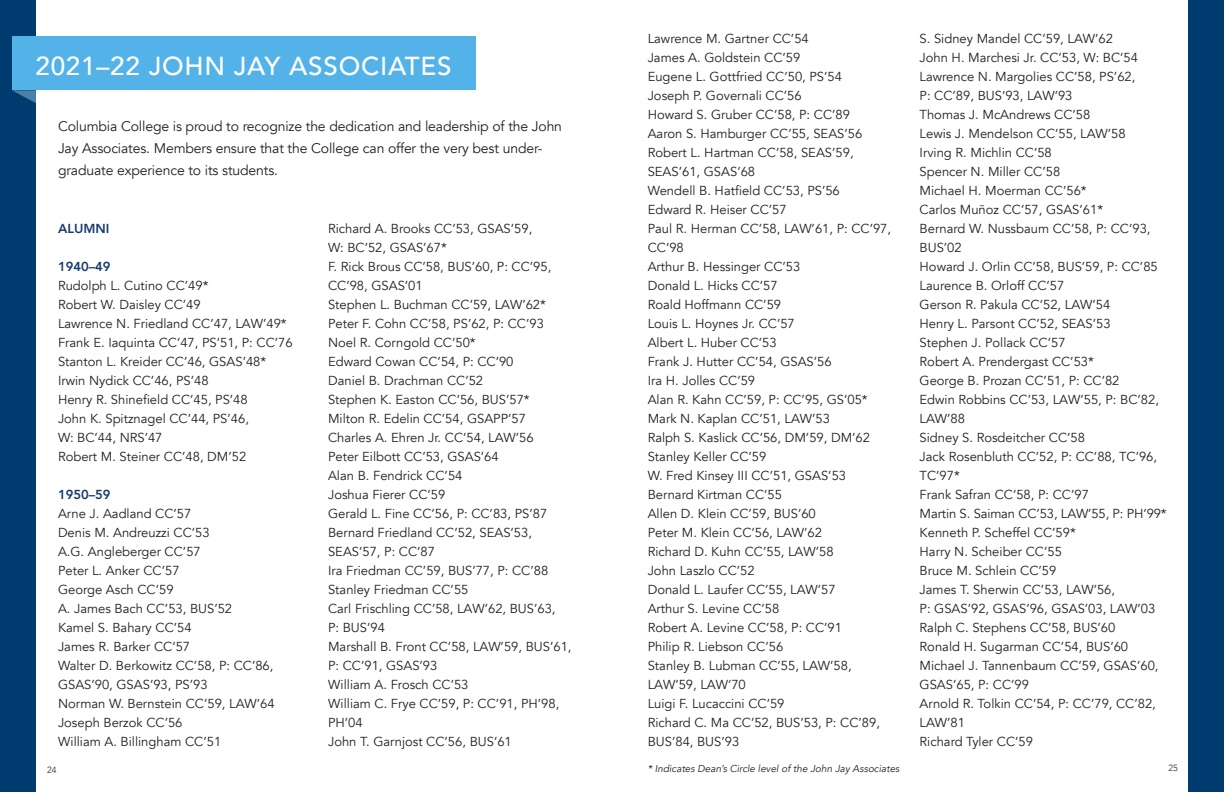
<style>
.page{position:relative;width:1224px;height:792px;background:#fff}
.page>*{position:absolute;margin:0;border:0;box-sizing:border-box;transform-origin:0 0}
.t1{font:500 26px "Avenir";letter-spacing:.03em;color:#fff}
.t2{font:14px/22px "Avenir";letter-spacing:-.01em;color:#231f20}
.t3{font:13px/19px "Avenir";color:#231f20}
.t4{font:800 13px "Avenir";color:#183b6e}
.t5{font:italic 10px "Avenir";color:#231f20}
.t6{font:300 9px "Avenir";color:#231f20}
</style>
<div class="page">
<div style="left:1188px;top:0;width:36px;height:792px;background:#003b70"></div>
<div style="left:0;top:0;width:36px;height:792px;background:#003b70"></div>
<div style="left:12px;top:36px;width:463px;height:54px;background:#53b3e8"></div>
<svg style="left:12px;top:90px;width:24px;height:13px"></svg>
<p class="t1" style="left:35px;top:43px;width:418px">2021–22 JOHN JAY ASSOCIATES</p>
<p class="t2" style="left:58px;top:116px;width:506px">Columbia College is proud to recognize the dedication and leadership of the John<br>Jay Associates. Members ensure that the College can offer the very best under&shy;graduate experience to its students.</p>
<p class="t4" style="left:58px;top:219px;width:53px">ALUMNI</p>
<p class="t4" style="left:58px;top:257px;width:54px">1940–49</p>
<p class="t3" style="left:58px;top:277px;width:152px">Rudolph L. Cutino CC’49*</p>
<p class="t3" style="left:58px;top:296px;width:144px">Robert W. Daisley CC’49</p>
<p class="t3" style="left:58px;top:315px;width:230px">Lawrence N. Friedland CC’47, LAW’49*</p>
<p class="t3" style="left:58px;top:334px;width:236px">Frank E. Iaquinta CC’47, PS’51, P: CC’76</p>
<p class="t3" style="left:58px;top:353px;width:210px">Stanton L. Kreider CC’46, GSAS’48*</p>
<p class="t3" style="left:58px;top:372px;width:152px">Irwin Nydick CC’46, PS’48</p>
<p class="t3" style="left:58px;top:391px;width:191px">Henry R. Shinefield CC’45, PS’48</p>
<p class="t3" style="left:58px;top:410px;width:192px">John K. Spitznagel CC’44, PS’46,<br>W: BC’44, NRS’47</p>
<p class="t3" style="left:58px;top:448px;width:190px">Robert M. Steiner CC’48, DM’52</p>
<p class="t4" style="left:58px;top:485px;width:54px">1950–59</p>
<p class="t3" style="left:58px;top:505px;width:135px">Arne J. Aadland CC’57</p>
<p class="t3" style="left:58px;top:524px;width:153px">Denis M. Andreuzzi CC’53</p>
<p class="t3" style="left:58px;top:543px;width:144px">A.G. Angleberger CC’57</p>
<p class="t3" style="left:58px;top:562px;width:123px">Peter L. Anker CC’57</p>
<p class="t3" style="left:58px;top:581px;width:117px">George Asch CC’59</p>
<p class="t3" style="left:58px;top:600px;width:176px">A. James Bach CC’53, BUS’52</p>
<p class="t3" style="left:58px;top:619px;width:135px">Kamel S. Bahary CC’54</p>
<p class="t3" style="left:58px;top:638px;width:134px">James R. Barker CC’57</p>
<p class="t3" style="left:58px;top:657px;width:217px">Walter D. Berkowitz CC’58, P: CC’86,<br>GSAS’90, GSAS’93, PS’93</p>
<p class="t3" style="left:58px;top:695px;width:218px">Norman W. Bernstein CC’59, LAW’64</p>
<p class="t3" style="left:58px;top:714px;width:126px">Joseph Berzok CC’56</p>
<p class="t3" style="left:58px;top:733px;width:165px">William A. Billingham CC’51</p>
<p class="t3" style="left:328px;top:220px;width:206px">Richard A. Brooks CC’53, GSAS’59,<br>W: BC’52, GSAS’67*</p>
<p class="t3" style="left:328px;top:258px;width:225px">F. Rick Brous CC’58, BUS’60, P: CC’95,<br>CC’98, GSAS’01</p>
<p class="t3" style="left:328px;top:296px;width:219px">Stephen L. Buchman CC’59, LAW’62*</p>
<p class="t3" style="left:328px;top:315px;width:217px">Peter F. Cohn CC’58, PS’62, P: CC’93</p>
<p class="t3" style="left:328px;top:334px;width:149px">Noel R. Corngold CC’50*</p>
<p class="t3" style="left:328px;top:353px;width:187px">Edward Cowan CC’54, P: CC’90</p>
<p class="t3" style="left:328px;top:372px;width:157px">Daniel B. Drachman CC’52</p>
<p class="t3" style="left:328px;top:391px;width:203px">Stephen K. Easton CC’56, BUS’57*</p>
<p class="t3" style="left:328px;top:410px;width:199px">Milton R. Edelin CC’54, GSAPP’57</p>
<p class="t3" style="left:328px;top:429px;width:207px">Charles A. Ehren Jr. CC’54, LAW’56</p>
<p class="t3" style="left:328px;top:448px;width:172px">Peter Eilbott CC’53, GSAS’64</p>
<p class="t3" style="left:328px;top:467px;width:136px">Alan B. Fendrick CC’54</p>
<p class="t3" style="left:328px;top:486px;width:119px">Joshua Fierer CC’59</p>
<p class="t3" style="left:328px;top:505px;width:221px">Gerald L. Fine CC’56, P: CC’83, PS’87</p>
<p class="t3" style="left:328px;top:524px;width:205px">Bernard Friedland CC’52, SEAS’53,<br>SEAS’57, P: CC’87</p>
<p class="t3" style="left:328px;top:562px;width:222px">Ira Friedman CC’59, BUS’77, P: CC’88</p>
<p class="t3" style="left:328px;top:581px;width:142px">Stanley Friedman CC’55</p>
<p class="t3" style="left:328px;top:600px;width:229px">Carl Frischling CC’58, LAW’62, BUS’63,<br>P: BUS’94</p>
<p class="t3" style="left:328px;top:638px;width:245px">Marshall B. Front CC’58, LAW’59, BUS’61,<br>P: CC’91, GSAS’93</p>
<p class="t3" style="left:328px;top:676px;width:142px">William A. Frosch CC’53</p>
<p class="t3" style="left:328px;top:695px;width:233px">William C. Frye CC’59, P: CC’91, PH’98,<br>PH’04</p>
<p class="t3" style="left:328px;top:733px;width:185px">John T. Garnjost CC’56, BUS’61</p>
<p class="t3" style="left:648px;top:30px;width:163px">Lawrence M. Gartner CC’54</p>
<p class="t3" style="left:648px;top:49px;width:154px">James A. Goldstein CC’59</p>
<p class="t3" style="left:648px;top:68px;width:196px">Eugene L. Gottfried CC’50, PS’54</p>
<p class="t3" style="left:648px;top:87px;width:156px">Joseph P. Governali CC’56</p>
<p class="t3" style="left:648px;top:106px;width:204px">Howard S. Gruber CC’58, P: CC’89</p>
<p class="t3" style="left:648px;top:125px;width:216px">Aaron S. Hamburger CC’55, SEAS’56</p>
<p class="t3" style="left:648px;top:144px;width:207px">Robert L. Hartman CC’58, SEAS’59,<br>SEAS’61, GSAS’68</p>
<p class="t3" style="left:648px;top:182px;width:194px">Wendell B. Hatfield CC’53, PS’56</p>
<p class="t3" style="left:648px;top:201px;width:140px">Edward R. Heiser CC’57</p>
<p class="t3" style="left:648px;top:220px;width:245px">Paul R. Herman CC’58, LAW’61, P: CC’97,<br>CC’98</p>
<p class="t3" style="left:648px;top:258px;width:154px">Arthur B. Hessinger CC’53</p>
<p class="t3" style="left:648px;top:277px;width:132px">Donald L. Hicks CC’57</p>
<p class="t3" style="left:648px;top:296px;width:135px">Roald Hoffmann CC’59</p>
<p class="t3" style="left:648px;top:315px;width:149px">Louis L. Hoynes Jr. CC’57</p>
<p class="t3" style="left:648px;top:334px;width:131px">Albert L. Huber CC’53</p>
<p class="t3" style="left:648px;top:353px;width:185px">Frank J. Hutter CC’54, GSAS’56</p>
<p class="t3" style="left:648px;top:372px;width:109px">Ira H. Jolles CC’59</p>
<p class="t3" style="left:648px;top:391px;width:221px">Alan R. Kahn CC’59, P: CC’95, GS’05*</p>
<p class="t3" style="left:648px;top:410px;width:184px">Mark N. Kaplan CC’51, LAW’53</p>
<p class="t3" style="left:648px;top:429px;width:224px">Ralph S. Kaslick CC’56, DM’59, DM’62</p>
<p class="t3" style="left:648px;top:448px;width:120px">Stanley Keller CC’59</p>
<p class="t3" style="left:648px;top:467px;width:200px">W. Fred Kinsey III CC’51, GSAS’53</p>
<p class="t3" style="left:648px;top:486px;width:136px">Bernard Kirtman CC’55</p>
<p class="t3" style="left:648px;top:505px;width:170px">Allen D. Klein CC’59, BUS’60</p>
<p class="t3" style="left:648px;top:524px;width:176px">Peter M. Klein CC’56, LAW’62</p>
<p class="t3" style="left:648px;top:543px;width:187px">Richard D. Kuhn CC’55, LAW’58</p>
<p class="t3" style="left:648px;top:562px;width:108px">John Laszlo CC’52</p>
<p class="t3" style="left:648px;top:581px;width:190px">Donald L. Laufer CC’55, LAW’57</p>
<p class="t3" style="left:648px;top:600px;width:133px">Arthur S. Levine CC’58</p>
<p class="t3" style="left:648px;top:619px;width:196px">Robert A. Levine CC’58, P: CC’91</p>
<p class="t3" style="left:648px;top:638px;width:137px">Philip R. Liebson CC’56</p>
<p class="t3" style="left:648px;top:657px;width:205px">Stanley B. Lubman CC’55, LAW’58,<br>LAW’59, LAW’70</p>
<p class="t3" style="left:648px;top:695px;width:138px">Luigi F. Lucaccini CC’59</p>
<p class="t3" style="left:648px;top:714px;width:234px">Richard C. Ma CC’52, BUS’53, P: CC’89,<br>BUS’84, BUS’93</p>
<p class="t3" style="left:920px;top:30px;width:195px">S. Sidney Mandel CC’59, LAW’62</p>
<p class="t3" style="left:920px;top:49px;width:220px">John H. Marchesi Jr. CC’53, W: BC’54</p>
<p class="t3" style="left:920px;top:68px;width:217px">Lawrence N. Margolies CC’58, PS’62,<br>P: CC’89, BUS’93, LAW’93</p>
<p class="t3" style="left:920px;top:106px;width:172px">Thomas J. McAndrews CC’58</p>
<p class="t3" style="left:920px;top:125px;width:208px">Lewis J. Mendelson CC’55, LAW’58</p>
<p class="t3" style="left:920px;top:144px;width:134px">Irving R. Michlin CC’58</p>
<p class="t3" style="left:920px;top:163px;width:142px">Spencer N. Miller CC’58</p>
<p class="t3" style="left:920px;top:182px;width:169px">Michael H. Moerman CC’56*</p>
<p class="t3" style="left:920px;top:201px;width:185px">Carlos Muñoz CC’57, GSAS’61*</p>
<p class="t3" style="left:920px;top:220px;width:232px">Bernard W. Nussbaum CC’58, P: CC’93,<br>BUS’02</p>
<p class="t3" style="left:920px;top:258px;width:240px">Howard J. Orlin CC’58, BUS’59, P: CC’85</p>
<p class="t3" style="left:920px;top:277px;width:146px">Laurence B. Orloff CC’57</p>
<p class="t3" style="left:920px;top:296px;width:192px">Gerson R. Pakula CC’52, LAW’54</p>
<p class="t3" style="left:920px;top:315px;width:192px">Henry L. Parsont CC’52, SEAS’53</p>
<p class="t3" style="left:920px;top:334px;width:147px">Stephen J. Pollack CC’57</p>
<p class="t3" style="left:920px;top:353px;width:176px">Robert A. Prendergast CC’53*</p>
<p class="t3" style="left:920px;top:372px;width:201px">George B. Prozan CC’51, P: CC’82</p>
<p class="t3" style="left:920px;top:391px;width:241px">Edwin Robbins CC’53, LAW’55, P: BC’82,<br>LAW’88</p>
<p class="t3" style="left:920px;top:429px;width:167px">Sidney S. Rosdeitcher CC’58</p>
<p class="t3" style="left:920px;top:448px;width:239px">Jack Rosenbluth CC’52, P: CC’88, TC’96,<br>TC’97*</p>
<p class="t3" style="left:920px;top:486px;width:171px">Frank Safran CC’58, P: CC’97</p>
<p class="t3" style="left:920px;top:505px;width:249px">Martin S. Saiman CC’53, LAW’55, P: PH’99*</p>
<p class="t3" style="left:920px;top:524px;width:158px">Kenneth P. Scheffel CC’59*</p>
<p class="t3" style="left:920px;top:543px;width:144px">Harry N. Scheiber CC’55</p>
<p class="t3" style="left:920px;top:562px;width:138px">Bruce M. Schlein CC’59</p>
<p class="t3" style="left:920px;top:581px;width:237px">James T. Sherwin CC’53, LAW’56,<br>P: GSAS’92, GSAS’96, GSAS’03, LAW’03</p>
<p class="t3" style="left:920px;top:619px;width:197px">Ralph C. Stephens CC’58, BUS’60</p>
<p class="t3" style="left:920px;top:638px;width:210px">Ronald H. Sugarman CC’54, BUS’60</p>
<p class="t3" style="left:920px;top:657px;width:240px">Michael J. Tannenbaum CC’59, GSAS’60,<br>GSAS’65, P: CC’99</p>
<p class="t3" style="left:920px;top:695px;width:238px">Arnold R. Tolkin CC’54, P: CC’79, CC’82,<br>LAW’81</p>
<p class="t3" style="left:920px;top:733px;width:115px">Richard Tyler CC’59</p>
<p class="t6" style="left:47px;top:765px;width:11px">24</p>
<p class="t5" style="left:648px;top:763px;width:253px">* Indicates Dean’s Circle level of the John Jay Associates</p>
<p class="t6" style="left:1168px;top:763px;width:11px">25</p>
</div>
